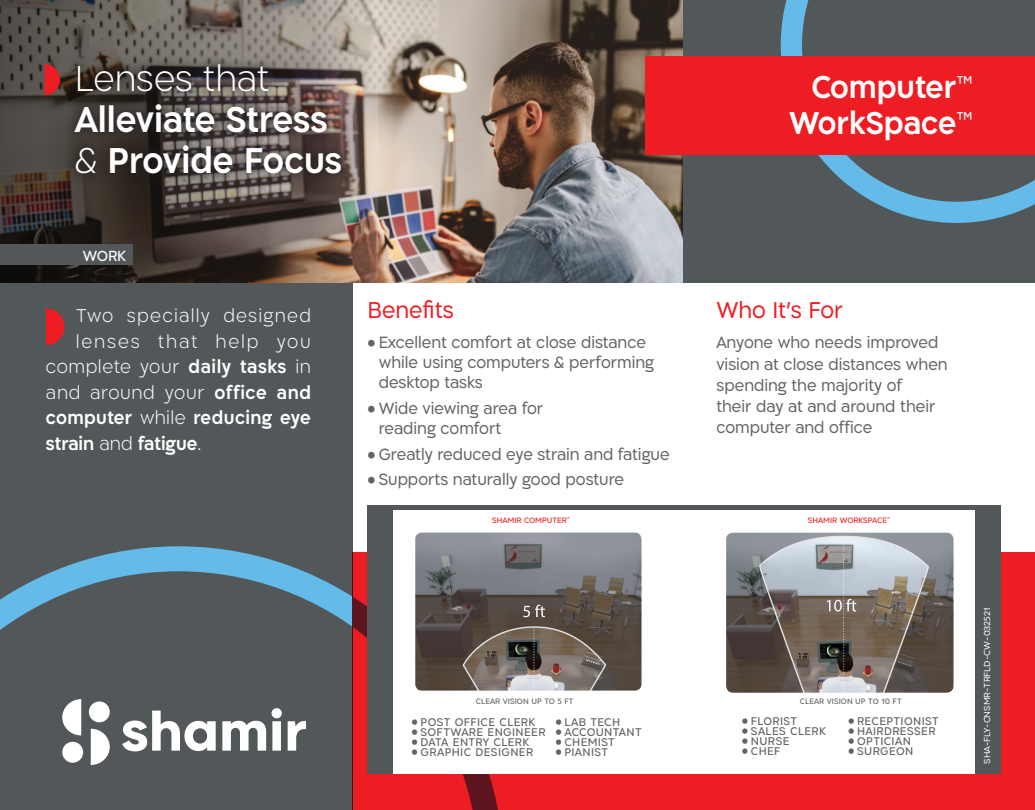
<style>
.page{position:relative;width:1035px;height:810px;background:#fff}
.page>*{position:absolute;margin:0;border:0;box-sizing:border-box;transform-origin:0 0}
.Subheading{font:41.25px "Ploni DL1.1 AAA D Bold";color:#fff;scale:.95 1}
.Subheading-2{font:300 41.25px "Ploni DL1.1 AAA";color:#fff;scale:.95 1}
.t1{font:36.25px/36.2px "Ploni DL1.1 AAA D Bold";color:#fff;text-align:right;scale:.95 1}
.Subheading-3{font:26.25px "Ploni DL1.1 AAA";letter-spacing:-.005em;color:#ee1d23;scale:.95 1}
.Body_Copy{font:21.25px "Ploni DL1.1 AAA D Bold";letter-spacing:.005em;color:#fff;scale:.95 1}
.Body_Copy-2{font:300 21.25px "Ploni DL1.1 AAA";letter-spacing:.025em;color:#fff;scale:.95 1}
.Body_Copy-3{font:300 21.25px "Ploni DL1.1 AAA";letter-spacing:.03em;color:#fff;scale:.95 1}
.Body_Copy-4{font:300 21.25px "Ploni DL1.1 AAA";letter-spacing:.06em;color:#fff;scale:.95 1}
.Body_Copy-5{font:300 21.25px "Ploni DL1.1 AAA";letter-spacing:.09em;color:#fff;scale:.95 1}
.t2{font:19.62px "Ploni DL1.1 AAA";color:#fff;scale:.95 1}
.Body_Copy-6{font:18.75px/21.2px "Ploni DL1.1 AAA";color:#636366;scale:.95 1}
.t3{font:15px "Ploni DL1.1 AAA";letter-spacing:.025em;color:#636366;scale:.95 1}
.t4{font:10.5px "Ploni DL1.1 AAA";color:#636366;scale:.95 1}
.t5{font:10.5px "Ploni DL1.1 AAA";color:#ee1d23;scale:.95 1}
.t6{font:10px "Ploni DL1.1 AAA";color:#fff}
.s1{font-family:"Ploni DL1.1 AAA";font-weight:300}
.s2{font-family:"Ploni DL1.1 AAA D Bold";font-weight:400}
</style>
<div class="page">
<div style="left:0;top:0;width:1035px;height:283px;background:#525759"></div>
<div style="left:0;top:283px;width:352px;height:527px;background:#525759"></div>
<svg style="left:0;top:546px;width:367px;height:219px"></svg>
<div style="left:352px;top:553px;width:683px;height:257px;background:#ee1d23"></div>
<svg style="left:781px;top:0;width:254px;height:223px"></svg>
<img style="left:1px;top:0;width:681px;height:283px">
<img style="left:0;top:0;width:377px;height:282px">
<div style="left:0;top:245px;width:132px;height:20px;background:#525759"></div>
<div style="left:646px;top:56px;width:389px;height:99px;background:#ee1d23"></div>
<svg style="left:46px;top:308px;width:18px;height:37px"></svg>
<svg style="left:122px;top:711px;width:94px;height:40px"></svg>
<svg style="left:222px;top:721px;width:44px;height:30px"></svg>
<svg style="left:272px;top:708px;width:10px;height:43px"></svg>
<svg style="left:288px;top:721px;width:18px;height:30px"></svg>
<svg style="left:91px;top:729px;width:19px;height:36px"></svg>
<div style="left:62px;top:742px;width:21px;height:21px;background:#fff;border-radius:50%"></div>
<svg style="left:62px;top:699px;width:19px;height:36px"></svg>
<div style="left:89px;top:701px;width:21px;height:21px;background:#fff;border-radius:50%"></div>
<svg style="left:44px;top:64px;width:16px;height:31px"></svg>
<div style="left:63px;top:53px;width:290px;height:133px;background:#231f20;opacity:.75"></div>
<div style="left:367px;top:505px;width:634px;height:269px;background:#525759"></div>
<div style="left:393px;top:510px;width:582px;height:264px;background:#fff"></div>
<img style="left:415px;top:532px;width:227px;height:159px">
<img style="left:726px;top:532px;width:228px;height:161px">
<p class="Subheading-2" style="left:75px;top:56px;width:206px">Lenses that</p>
<p class="Subheading" style="left:75px;top:94px;width:268px">Alleviate Stress</p>
<p class="Subheading" style="left:75px;top:135px;width:283px"><span class="s1">&amp;</span> Provide Focus</p>
<p class="t1" style="left:789px;top:69px;width:195px">Computer<span class="s1">™<br></span>WorkSpace<span class="s1">™</span></p>
<p class="t2" style="left:83px;top:244px;width:47px">WORK</p>
<p class="Body_Copy-4" style="left:76px;top:304px;width:249px">Two specially designed</p>
<p class="Body_Copy-5" style="left:76px;top:330px;width:249px">lenses that help you</p>
<p class="Body_Copy-2" style="left:46px;top:355px;width:280px">complete your <span class="s2">daily tasks</span> in</p>
<p class="Body_Copy-3" style="left:46px;top:381px;width:280px">and around your <span class="s2">office and</span></p>
<p class="Body_Copy" style="left:46px;top:404px;width:280px">computer <span class="s1">while</span> reducing eye</p>
<p class="Body_Copy" style="left:46px;top:430px;width:165px">strain <span class="s1">and</span> fatigue<span class="s1">.</span></p>
<p class="Subheading-3" style="left:368px;top:295px;width:92px">Benefits</p>
<p class="Subheading-3" style="left:716px;top:295px;width:135px">Who It’s For</p>
<p class="Body_Copy-6" style="left:379px;top:333px;width:292px;line-height:20px;text-indent:-11px">• Excellent comfort at close distance while using computers &amp; performing desktop tasks</p>
<p class="Body_Copy-6" style="left:379px;top:399px;width:175px;line-height:20px;text-indent:-11px">• Wide viewing area for reading comfort</p>
<p class="Body_Copy-6" style="left:368px;top:444px;width:320px">• Greatly reduced eye strain and fatigue</p>
<p class="Body_Copy-6" style="left:368px;top:469px;width:272px">• Supports naturally good posture</p>
<p class="Body_Copy-6" style="left:716px;top:332px;width:245px">Anyone who needs improved vision at close distances when spending the majority of<br>their day at and around their computer and office</p>
<p class="t5" style="left:492px;top:514px;width:83px">shamir computer<sup>™</sup></p>
<p class="t5" style="left:808px;top:514px;width:41px">shamir work</p>
<p class="t5" style="left:863px;top:514px;width:30px">space<sup>™</sup></p>
<p class="t4" style="left:476px;top:695px;width:104px">clear vision up to 5 ft</p>
<p class="t4" style="left:800px;top:695px;width:109px">clear vision up to 10 ft</p>
<p class="t3" style="left:412px;top:713px;width:124px">• post office clerk</p>
<p class="t3" style="left:412px;top:723px;width:140px">• software engineer</p>
<p class="t3" style="left:412px;top:733px;width:117px">• data entry clerk</p>
<p class="t3" style="left:412px;top:742px;width:127px">• graphic designer</p>
<p class="t3" style="left:555px;top:713px;width:70px">• lab tech</p>
<p class="t3" style="left:555px;top:723px;width:92px">• accountant</p>
<p class="t3" style="left:555px;top:733px;width:64px">• chemist</p>
<p class="t3" style="left:555px;top:742px;width:57px">• pianist</p>
<p class="t3" style="left:742px;top:712px;width:60px">• florist</p>
<p class="t3" style="left:742px;top:722px;width:82px">• sales clerk</p>
<p class="t3" style="left:742px;top:732px;width:52px">• nurse</p>
<p class="t3" style="left:742px;top:742px;width:42px">• chef</p>
<p class="t3" style="left:848px;top:712px;width:97px">• receptionist</p>
<p class="t3" style="left:848px;top:722px;width:91px">• hairdresser</p>
<p class="t3" style="left:848px;top:732px;width:68px">• optician</p>
<p class="t3" style="left:848px;top:742px;width:70px">• surgeon</p>
<p class="t6" style="left:981px;top:764px;width:158px;rotate:-90deg">SHA-FLY-CNSMR-TRFLD-CW-032521</p>
</div>
